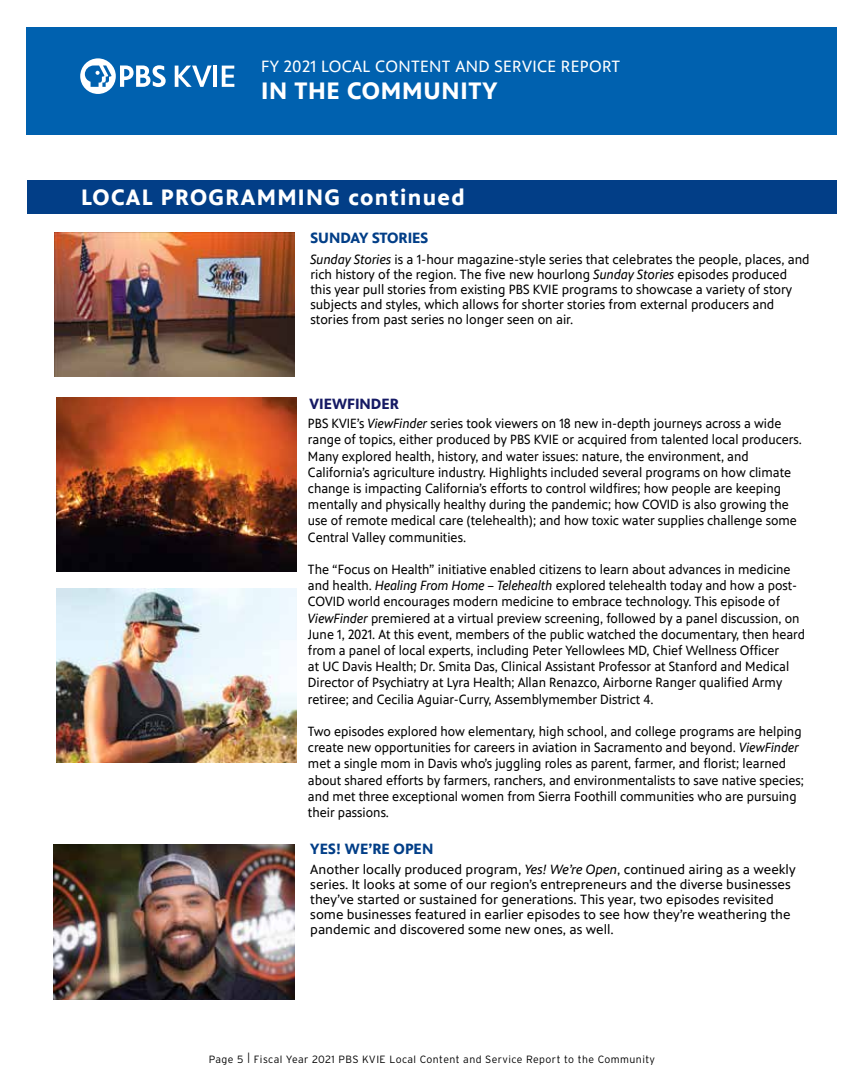
<style>
.page{position:relative;width:864px;height:1080px;background:#fff}
.page>*{position:absolute;margin:0;border:0;box-sizing:border-box;transform-origin:0 0}
.t1{font:700 24px "PBS Sans";letter-spacing:.03em;color:#fff}
.t2{font:700 22.5px "PBS Sans";letter-spacing:.06em;color:#fff}
.t3{font:16.5px "PBS Sans";letter-spacing:.02em;color:#fff}
.t4{font:700 15px "PBS Sans";color:#023e87}
.t5{font:700 15px "PBS Sans";color:#161a64}
.t6{font:13.5px/16.2px "PBS Sans";color:#000;scale:.94 1}
.t7{font:13.5px/15px "PBS Sans";color:#000;scale:.96 1}
.t8{font:13.5px/15px "PBS Sans";color:#000}
.t9{font:300 10.5px "PBS Explorer";letter-spacing:.04em;color:#000}
.s1{font-style:italic}
</style>
<div class="page">
<div style="left:27px;top:27px;width:810px;height:108px;background:#0061af"></div>
<div style="left:80px;top:58px;width:36px;height:36px;background:#fff;border-radius:50%"></div>
<svg style="left:120px;top:65px;width:46px;height:22px"></svg>
<svg style="left:85px;top:66px;width:27px;height:21px"></svg>
<svg style="left:175px;top:66px;width:37px;height:21px"></svg>
<hr style="left:214px;top:66px;width:3px;height:21px;background:#fff">
<svg style="left:222px;top:66px;width:12px;height:21px"></svg>
<div style="left:28px;top:180px;width:809px;height:33px;background:#023e87"></div>
<img style="left:56px;top:589px;width:241px;height:174px">
<img style="left:54px;top:233px;width:241px;height:144px">
<img style="left:56px;top:398px;width:241px;height:174px">
<img style="left:54px;top:845px;width:241px;height:154px">
<p class="t3" style="left:261px;top:57px;width:361px">FY 2021 LOCAL CONTENT AND SERVICE REPORT</p>
<h1 class="t1" style="left:261px;top:77px;width:238px">IN THE COMMUNITY</h1>
<h2 class="t2" style="left:81px;top:184px;width:385px">LOCAL PROGRAMMING continued</h2>
<p class="t4" style="left:310px;top:229px;width:120px">SUNDAY STORIES</p>
<p class="t7" style="left:310px;top:252px;width:522px"><span class="s1">Sunday Stories</span> is a 1-hour magazine-style series that celebrates the people, places, and rich history of the region. The five new hourlong <span class="s1">Sunday Stories</span> episodes produced this year pull stories from existing PBS KVIE programs to showcase a variety of story subjects and styles, which allows for shorter stories from external producers and stories from past series no longer seen on air.</p>
<p class="t5" style="left:309px;top:395px;width:91px">VIEWFINDER</p>
<p class="t6" style="left:308px;top:416px;width:527px">PBS KVIE’s <span class="s1">ViewFinder</span> series took viewers on 18 new in-depth journeys across a wide range of topics, either produced by PBS KVIE or acquired from talented local producers.<br>Many explored health, history, and water issues: nature, the environment, and California’s agriculture industry. Highlights included several programs on how climate change is impacting California’s efforts to control wildfires; how people are keeping mentally and physically healthy during the pandemic; how COVID is also growing the use of remote medical care (telehealth); and how toxic water supplies challenge some Central Valley communities.</p>
<p class="t6" style="left:308px;top:561px;width:530px">The “Focus on Health” initiative enabled citizens to learn about advances in medicine and health. <span class="s1">Healing From Home – Telehealth</span> explored telehealth today and how a post-COVID world encourages modern medicine to embrace technology. This episode of <span class="s1">ViewFinder</span> premiered at a virtual preview screening, followed by a panel discussion, on June 1, 2021. At this event, members of the public watched the documentary, then heard from a panel of local experts, including Peter Yellowlees MD, Chief Wellness Officer<br>at UC Davis Health; Dr. Smita Das, Clinical Assistant Professor at Stanford and Medical Director of Psychiatry at Lyra Health; Allan Renazco, Airborne Ranger qualified Army retiree; and Cecilia Aguiar-Curry, Assemblymember District 4.</p>
<p class="t6" style="left:308px;top:723px;width:529px">Two episodes explored how elementary, high school, and college programs are helping create new opportunities for careers in aviation in Sacramento and beyond. <span class="s1">ViewFinder </span>met a single mom in Davis who’s juggling roles as parent, farmer, and florist; learned about shared efforts by farmers, ranchers, and environmentalists to save native species; and met three exceptional women from Sierra Foothill communities who are pursuing their passions.</p>
<p class="t4" style="left:310px;top:840px;width:125px">YES! WE’RE OPEN</p>
<p class="t8" style="left:310px;top:862px;width:487px">Another locally produced program, <span class="s1">Yes! We’re Open</span>, continued airing as a weekly series. It looks at some of our region’s entrepreneurs and the diverse businesses they’ve started or sustained for generations. This year, two episodes revisited some businesses featured in earlier episodes to see how they’re weathering the pandemic and discovered some new ones, as well.</p>
<p class="t9" style="left:209px;top:1053px;width:448px">Page 5 | Fiscal Year 2021 PBS KVIE Local Content and Service Report to the Community</p>
</div>
